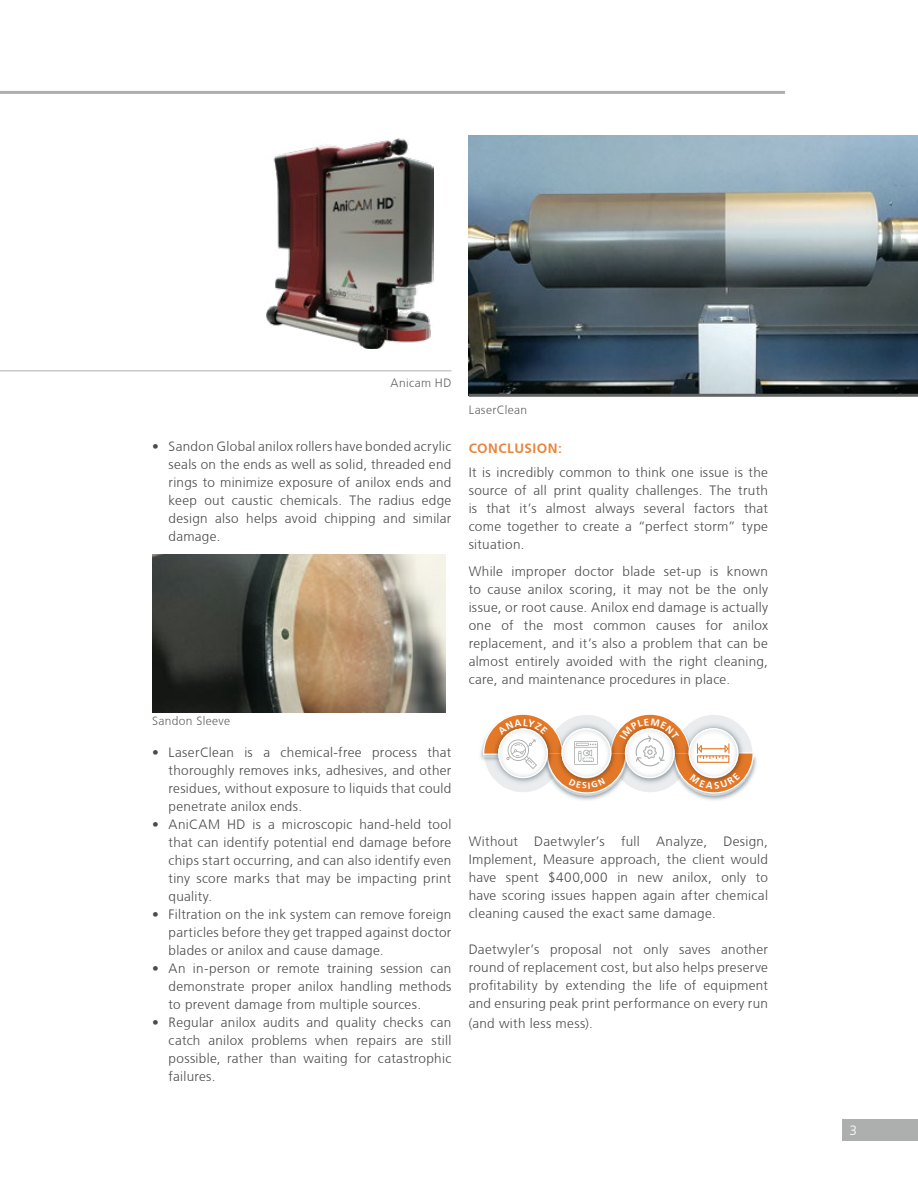
<style>
.page{position:relative;width:918px;height:1188px;background:#fff}
.page>*{position:absolute;margin:0;border:0;box-sizing:border-box;transform-origin:0 0}
.t1{font:300 13.5px/18px "Frutiger CE";letter-spacing:.02em;color:#4a4c4b;text-align:justify}
.t2{font:700 13.5px "Frutiger CE";letter-spacing:.035em;color:#e9853a}
.t3{font:300 13.5px "Frutiger CE";color:#fff}
.t4{font:300 12px "Frutiger CE";letter-spacing:.03em;color:#606362}
</style>
<div class="page">
<img style="left:469px;top:135px;width:449px;height:259px">
<img style="left:480px;top:744px;width:277px;height:56px">
<div style="left:843px;top:1119px;width:75px;height:21px;background:#acafad"></div>
<hr style="left:0;top:91px;width:785px;height:3px;background:#acafad">
<hr style="left:0;top:371px;width:451px;height:1px;background:#acafad">
<hr style="left:469px;top:394px;width:449px;height:3px;background:#606362">
<img style="left:267px;top:138px;width:166px;height:211px">
<img style="left:152px;top:555px;width:294px;height:158px">
<svg style="left:483px;top:714px;width:271px;height:82px"></svg>
<p class="t4" style="left:391px;top:376px;width:62px">Anicam HD</p>
<p class="t1" style="left:169px;top:437px;width:284px;text-indent:-16px">• Sandon Global anilox rollers have bonded acrylic seals on the ends as well as solid, threaded end rings to minimize exposure of anilox ends and keep out caustic chemicals. The radius edge design also helps avoid chipping and similar damage.</p>
<p class="t4" style="left:152px;top:714px;width:80px">Sandon Sleeve</p>
<p class="t1" style="left:169px;top:743px;width:284px;text-indent:-16px">• LaserClean is a chemical-free process that thoroughly removes inks, adhesives, and other residues, without exposure to liquids that could penetrate anilox ends.</p>
<p class="t1" style="left:169px;top:815px;width:284px;text-indent:-16px">• AniCAM HD is a microscopic hand-held tool that can identify potential end damage before chips start occurring, and can also identify even tiny score marks that may be impacting print quality.</p>
<p class="t1" style="left:169px;top:905px;width:284px;text-indent:-16px">• Filtration on the ink system can remove foreign particles before they get trapped against doctor blades or anilox and cause damage.</p>
<p class="t1" style="left:169px;top:959px;width:284px;text-indent:-16px">• An in-person or remote training session can demonstrate proper anilox handling methods to prevent damage from multiple sources.</p>
<p class="t1" style="left:169px;top:1013px;width:284px;text-indent:-16px">• Regular anilox audits and quality checks can catch anilox problems when repairs are still possible, rather than waiting for catastrophic failures.</p>
<p class="t4" style="left:469px;top:403px;width:60px">LaserClean</p>
<p class="t2" style="left:469px;top:440px;width:95px">CONCLUSION:</p>
<p class="t1" style="left:469px;top:463px;width:301px">It is incredibly common to think one issue is the source of all print quality challenges. The truth is that it’s almost always several factors that come together to create a “perfect storm” type situation.</p>
<p class="t1" style="left:469px;top:562px;width:301px">While improper doctor blade set-up is known to cause anilox scoring, it may not be the only issue, or root cause. Anilox end damage is actually one of the most common causes for anilox replacement, and it’s also a problem that can be almost entirely avoided with the right cleaning, care, and maintenance procedures in place.</p>
<p class="t1" style="left:469px;top:832px;width:301px">Without Daetwyler’s full Analyze, Design, Implement, Measure approach, the client would have spent $400,000 in new anilox, only to have scoring issues happen again after chemical cleaning caused the exact same damage.</p>
<p class="t1" style="left:469px;top:940px;width:301px">Daetwyler’s proposal not only saves another round of replacement cost, but also helps preserve profitability by extending the life of equipment and ensuring peak print performance on every run</p>
<p class="t1" style="left:469px;top:1014px;width:126px">(and with less mess).</p>
<p class="t3" style="left:850px;top:1122px;width:9px">3</p>
</div>
